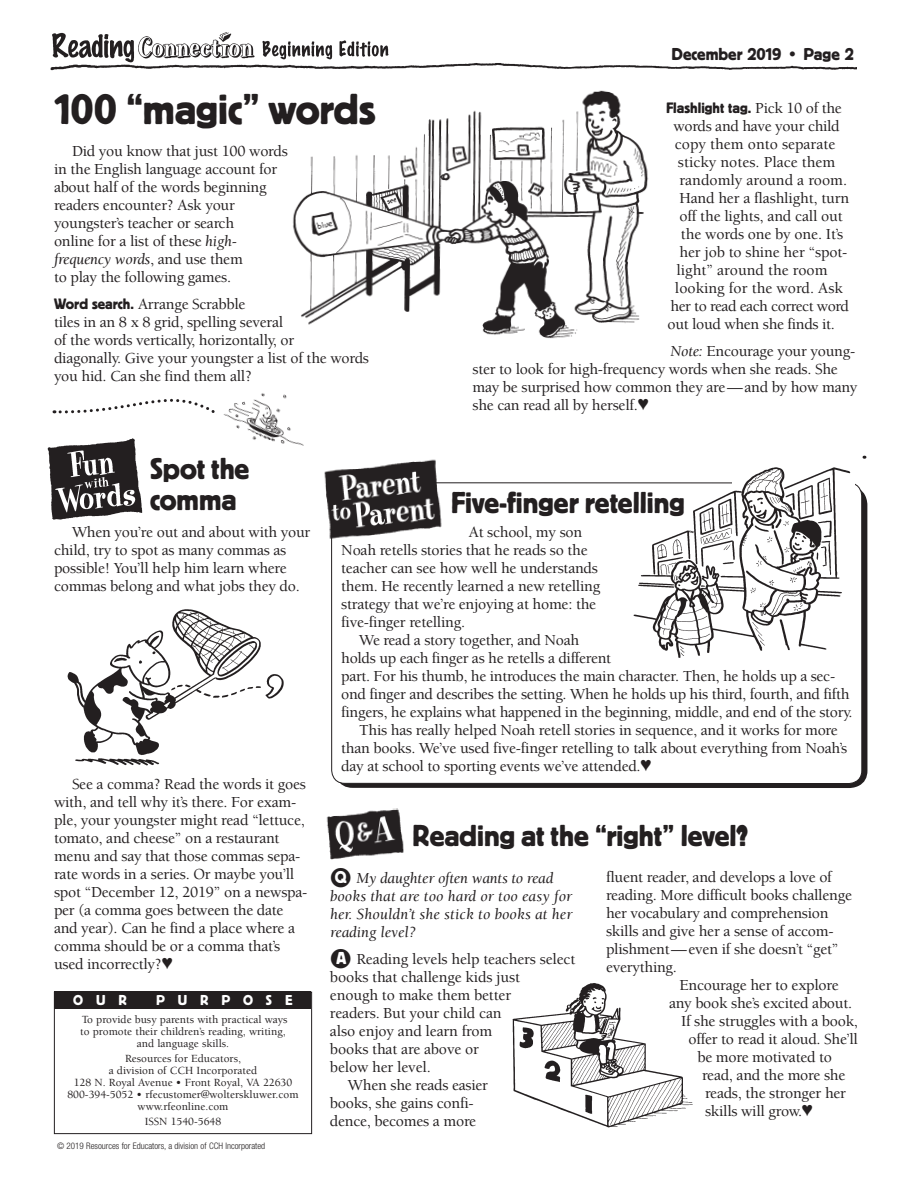
<style>
.page{position:relative;width:918px;height:1188px;background:#fff}
.page>*{position:absolute;margin:0;border:0;box-sizing:border-box;transform-origin:0 0}
.t1{font:45px "Platz";color:#231f20}
.t2{font:31.5px/31.5px "Platz";color:#231f20}
.t3{font:18px "Platz";color:#231f20}
.t4{font:500 15.75px/18px "Berkeley Std";letter-spacing:-.015em;color:#231f20}
.t5{font:italic 15.75px/18px "Berkeley Std";color:#231f20}
.t6{font:15px "Platz";letter-spacing:.86em;color:#fff}
.t7{font:500 11.25px/12px "Berkeley Std";color:#231f20;text-align:center}
.t8{font:300 condensed 9px "Helvetica Neue";color:#231f20}
.s1{font-family:"Platz";font-weight:400}
.s2{font-weight:400;font-style:italic}
.s3{font-weight:500;font-style:normal}
.s4{font-weight:700}
.s5{font-family:"Platz";font-style:normal;font-size:18px;color:#fff}
.s6{font-family:"Platz";font-weight:400;font-size:18px;color:#fff}
</style>
<div class="page">
<img style="left:67px;top:609px;width:194px;height:157px">
<img style="left:50px;top:63px;width:807px;height:8px">
<img style="left:53px;top:33px;width:336px;height:30px">
<img style="left:293px;top:90px;width:356px;height:249px">
<svg style="left:54px;top:398px;width:161px;height:16px"></svg>
<svg style="left:341px;top:492px;width:526px;height:296px;fill:#231f20"></svg>
<svg style="left:331px;top:482px;width:532px;height:302px"></svg>
<img style="left:324px;top:459px;width:122px;height:82px">
<img style="left:47px;top:438px;width:96px;height:82px">
<img style="left:223px;top:393px;width:81px;height:53px">
<div style="left:732px;top:476px;width:123px;height:16px;background:#fff"></div>
<img style="left:632px;top:467px;width:220px;height:194px">
<img style="left:265px;top:674px;width:19px;height:25px">
<img style="left:326px;top:808px;width:78px;height:52px">
<div style="left:54px;top:992px;width:258px;height:142px;border:1px solid #231f20"></div>
<div style="left:55px;top:992px;width:256px;height:17px;background:#231f20"></div>
<img style="left:512px;top:983px;width:181px;height:145px">
<h1 class="t3" style="left:672px;top:44px;width:184px">December 2019 • Page 2</h1>
<h2 class="t1" style="left:54px;top:84px;width:323px">100 “magic” words</h2>
<p class="t4" style="left:666px;top:100px;width:177px;text-align:center"><span class="s1">Flashlight tag.</span> Pick 10 of the words and have your child copy them onto separate</p>
<p class="t4" style="left:72px;top:143px;width:217px">Did you know that just 100 words</p>
<p class="t4" style="left:678px;top:154px;width:159px">sticky notes. Place them</p>
<p class="t4" style="left:54px;top:161px;width:225px">in the English language account for</p>
<p class="t4" style="left:679px;top:172px;width:169px">randomly around a room.</p>
<p class="t4" style="left:54px;top:179px;width:214px">about half of the words beginning</p>
<p class="t4" style="left:679px;top:190px;width:171px">Hand her a flashlight, turn</p>
<p class="t4" style="left:54px;top:197px;width:182px">readers encounter? Ask your</p>
<p class="t4" style="left:679px;top:208px;width:165px">off the lights, and call out</p>
<p class="t4" style="left:54px;top:215px;width:182px">youngster’s teacher or search</p>
<p class="t4" style="left:681px;top:226px;width:164px">the words one by one. It’s</p>
<p class="t4" style="left:54px;top:233px;width:184px">online for a list of these <span class="s2">high-</span></p>
<p class="t4" style="left:679px;top:244px;width:170px">her job to shine her “spot-</p>
<p class="t5" style="left:54px;top:251px;width:190px">frequency words<span class="s3">, and use them</span></p>
<p class="t4" style="left:676px;top:262px;width:153px">light” around the room</p>
<p class="t4" style="left:54px;top:269px;width:179px">to play the following games.</p>
<p class="t4" style="left:675px;top:280px;width:169px">looking for the word. Ask</p>
<p class="t4" style="left:54px;top:296px;width:193px"><span class="s1">Word search.</span> Arrange Scrabble</p>
<p class="t4" style="left:670px;top:298px;width:180px">her to read each correct word</p>
<p class="t4" style="left:54px;top:314px;width:231px">tiles in an 8 x 8 grid, spelling several</p>
<p class="t4" style="left:54px;top:350px;width:317px">diagonally. Give your youngster a list of the words you hid. Can she find them all?</p>
<p class="t4" style="left:667px;top:316px;width:169px">out loud when she finds it.</p>
<p class="t4" style="left:54px;top:332px;width:242px">of the words vertically, horizontally, or</p>
<p class="t4" style="left:472px;top:343px;width:387px;text-indent:198px"><span class="s2">Note:</span> Encourage your young&shy;ster to look for high-frequency words when she reads. She may be surprised how common they are—and by how many</p>
<h2 class="t2" style="left:150px;top:452px;width:101px">Spot the comma</h2>
<p class="t4" style="left:54px;top:523px;width:258px;text-indent:18px">When you’re out and about with your child, try to spot as many commas as possible! You’ll help him learn where commas belong and what jobs they do.</p>
<p class="t4" style="left:54px;top:775px;width:255px;text-indent:18px">See a comma? Read the words it goes with, and tell why it’s there. For exam&shy;ple, your youngster might read “lettuce, tomato, and cheese” on a restaurant menu and say that those commas sepa&shy;rate words in a series. Or maybe you’ll spot “December 12, 2019” on a newspa&shy;per (a comma goes between the date and year). Can he find a place where a comma should be or a comma that’s used incorrectly?♥</p>
<h2 class="t6" style="left:73px;top:992px;width:55px">OUR</h2>
<h2 class="t6" style="left:156px;top:992px;width:138px">PURPOSE</h2>
<p class="t7" style="left:80px;top:1014px;width:209px">To provide busy parents with practical ways to promote their children’s reading, writing, and language skills.</p>
<p class="t7" style="left:67px;top:1053px;width:233px">Resources for Educators,<br>a division of CCH Incorporated<br>128 N. Royal Avenue • Front Royal, VA 22630<br>800-394-5052 • rfecustomer@wolterskluwer.com www.rfeonline.com</p>
<p class="t7" style="left:145px;top:1116px;width:78px">ISSN 1540-5648</p>
<p class="t8" style="left:57px;top:1141px;width:210px">© 2019 Resources for Educators, a division of CCH Incorporated</p>
<p class="t4" style="left:472px;top:397px;width:178px">she can read all by herself.♥</p>
<h2 class="t2" style="left:451px;top:486px;width:236px">Five-finger retelling</h2>
<p class="t4" style="left:469px;top:523px;width:115px">At school, my son</p>
<p class="t4" style="left:341px;top:541px;width:248px">Noah retells stories that he reads so the</p>
<p class="t4" style="left:341px;top:559px;width:258px">teacher can see how well he understands</p>
<p class="t4" style="left:341px;top:577px;width:260px">them. He recently learned a new retelling</p>
<p class="t4" style="left:341px;top:595px;width:256px">strategy that we’re enjoying at home: the</p>
<p class="t4" style="left:341px;top:613px;width:125px">five-finger retelling.</p>
<p class="t4" style="left:359px;top:631px;width:221px">We read a story together, and Noah</p>
<p class="t4" style="left:341px;top:649px;width:271px">holds up each finger as he retells a different</p>
<p class="t4" style="left:341px;top:667px;width:495px">part. For his thumb, he introduces the main character. Then, he holds up a sec-</p>
<p class="t4" style="left:341px;top:685px;width:510px">ond finger and describes the setting. When he holds up his third, fourth, and fifth</p>
<p class="t4" style="left:341px;top:703px;width:513px">fingers, he explains what happened in the beginning, middle, and end of the story.</p>
<p class="t4" style="left:359px;top:721px;width:480px">This has really helped Noah retell stories in sequence, and it works for more</p>
<p class="t4" style="left:341px;top:739px;width:508px">than books. We’ve used five-finger retelling to talk about everything from Noah’s</p>
<p class="t4" style="left:341px;top:757px;width:312px">day at school to sporting events we’ve attended.♥</p>
<h2 class="t2" style="left:412px;top:820px;width:337px">Reading at the “right” level<span class="s4">?</span></h2>
<p class="t5" style="left:330px;top:869px;width:244px">●<span class="s5">Q</span> My daughter often wants to read books that are too hard or too easy for her. Shouldn’t she stick to books at her reading level?</p>
<p class="t4" style="left:330px;top:950px;width:247px">●<span class="s6">A</span> Reading levels help teachers select books that challenge kids just</p>
<p class="t4" style="left:606px;top:868px;width:227px">fluent reader, and develops a love of</p>
<p class="t4" style="left:606px;top:886px;width:247px">reading. More difficult books challenge</p>
<p class="t4" style="left:606px;top:904px;width:224px">her vocabulary and comprehension</p>
<p class="t4" style="left:606px;top:922px;width:229px">skills and give her a sense of accom-</p>
<p class="t4" style="left:606px;top:940px;width:234px">plishment—even if she doesn’t “get”</p>
<p class="t4" style="left:606px;top:958px;width:73px">everything.</p>
<p class="t4" style="left:680px;top:976px;width:161px">Encourage her to explore</p>
<p class="t4" style="left:330px;top:986px;width:183px">enough to make them better</p>
<p class="t4" style="left:669px;top:994px;width:185px">any book she’s excited about.</p>
<p class="t4" style="left:330px;top:1004px;width:173px">readers. But your child can</p>
<p class="t4" style="left:681px;top:1012px;width:178px">If she struggles with a book,</p>
<p class="t4" style="left:330px;top:1022px;width:164px">also enjoy and learn from</p>
<p class="t4" style="left:689px;top:1030px;width:171px">offer to read it aloud. She’ll</p>
<p class="t4" style="left:330px;top:1040px;width:151px">books that are above or</p>
<p class="t4" style="left:698px;top:1048px;width:136px">be more motivated to</p>
<p class="t4" style="left:330px;top:1058px;width:102px">below her level.</p>
<p class="t4" style="left:702px;top:1066px;width:145px">read, and the more she</p>
<p class="t4" style="left:348px;top:1076px;width:142px">When she reads easier</p>
<p class="t4" style="left:705px;top:1084px;width:143px">reads, the stronger her</p>
<p class="t4" style="left:330px;top:1094px;width:145px">books, she gains confi-</p>
<p class="t4" style="left:705px;top:1102px;width:109px">skills will grow.♥</p>
<p class="t4" style="left:330px;top:1112px;width:148px">dence, becomes a more</p>
</div>
